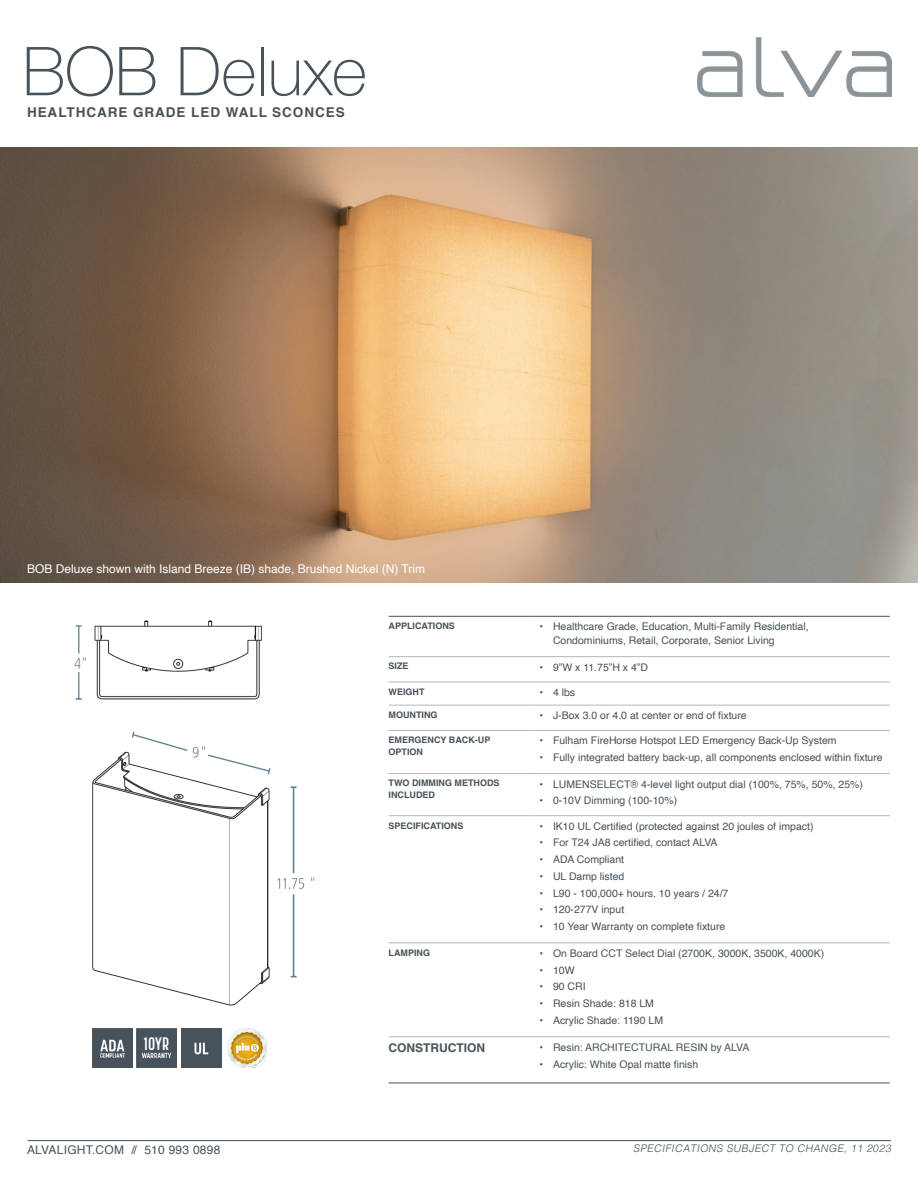
<style>
.page{position:relative;width:918px;height:1188px;background:#fff}
.page>*{position:absolute;margin:0;border:0;box-sizing:border-box;transform-origin:0 0}
.t1{font:100 67.5px "Helvetica Neue";color:#47525a}
.t2{font:700 18px "Korolev Compressed";color:#fff}
.TABLE_TEXT{font:700 13.5px "Helvetica";letter-spacing:.07em;color:#475259}
.TABLE_TEXT-2{font:12px "Helvetica";color:#fff}
.TABLE_TEXT-3{font:12px "Helvetica";letter-spacing:.02em;color:#475259}
.Table_bold_TItle_Font{font:700 12px "Helvetica";color:#475259}
.t3{font:10.5px/13.5px "Helvetica";color:#475259}
.TABLE_TEXT-4{font:italic 300 10.5px "Helvetica";color:#475259}
.TABLE_TEXT-5{font:700 9px/12px "Helvetica";color:#475259}
.Table_bold_TItle_Font-2{font:700 9px "Helvetica";color:#475259}
</style>
<div class="page">
<img style="left:0;top:147px;width:918px;height:435px">
<hr style="left:389px;top:616px;width:144px;height:1px;background:#475259">
<hr style="left:533px;top:616px;width:357px;height:1px;background:#475259">
<hr style="left:389px;top:682px;width:144px;height:1px;background:#b7b6ba">
<hr style="left:533px;top:682px;width:357px;height:1px;background:#b7b6ba">
<hr style="left:389px;top:705px;width:144px;height:1px;background:#b7b6ba">
<hr style="left:533px;top:705px;width:357px;height:1px;background:#b7b6ba">
<hr style="left:389px;top:815px;width:144px;height:1px;background:#b7b6ba">
<hr style="left:533px;top:815px;width:357px;height:1px;background:#b7b6ba">
<hr style="left:389px;top:943px;width:144px;height:1px;background:#b7b6ba">
<hr style="left:533px;top:943px;width:357px;height:1px;background:#b7b6ba">
<hr style="left:389px;top:656px;width:144px;height:1px;background:#b7b6ba">
<hr style="left:533px;top:656px;width:357px;height:1px;background:#b7b6ba">
<hr style="left:389px;top:730px;width:144px;height:1px;background:#b7b6ba">
<hr style="left:533px;top:730px;width:357px;height:1px;background:#b7b6ba">
<hr style="left:389px;top:773px;width:144px;height:1px;background:#b7b6ba">
<hr style="left:533px;top:773px;width:357px;height:1px;background:#b7b6ba">
<hr style="left:389px;top:1037px;width:144px;height:1px;background:#b7b6ba">
<hr style="left:533px;top:1037px;width:357px;height:1px;background:#b7b6ba">
<hr style="left:389px;top:1083px;width:144px;height:1px;background:#475259">
<hr style="left:533px;top:1083px;width:357px;height:1px;background:#475259">
<img style="left:93px;top:1028px;width:39px;height:40px">
<img style="left:698px;top:38px;width:194px;height:59px">
<img style="left:137px;top:1028px;width:39px;height:40px">
<div style="left:142px;top:1036px;width:28px;height:16px;background:#475259"></div>
<hr style="left:28px;top:1140px;width:863px;height:1px;background:#475259">
<img style="left:227px;top:1028px;width:40px;height:40px">
<img style="left:74px;top:620px;width:240px;height:386px">
<img style="left:182px;top:1028px;width:39px;height:40px">
<p class="t1" style="left:22px;top:20px;width:346px">BOB Deluxe</p>
<p class="TABLE_TEXT" style="left:27px;top:104px;width:319px">HEALTHCARE GRADE LED WALL SCONCES</p>
<p class="TABLE_TEXT-2" style="left:27px;top:559px;width:400px">BOB Deluxe shown with Island Breeze (IB) shade, Brushed Nickel (N) Trim</p>
<p class="t2" style="left:144px;top:1034px;width:27px">10YR</p>
<p class="TABLE_TEXT-5" style="left:389px;top:621px;width:68px">APPLICATIONS</p>
<p class="t3" style="left:553px;top:620px;width:257px;text-indent:-14px">• Healthcare Grade, Education, Multi-Family Residential,<br>Condominiums, Retail, Corporate, Senior Living</p>
<p class="TABLE_TEXT-5" style="left:389px;top:661px;width:22px">SIZE</p>
<p class="t3" style="left:540px;top:661px;width:110px">• 9”W x 11.75”H x 4”D</p>
<p class="TABLE_TEXT-5" style="left:389px;top:687px;width:37px">WEIGHT</p>
<p class="t3" style="left:540px;top:686px;width:37px">• 4 lbs</p>
<p class="TABLE_TEXT-5" style="left:389px;top:710px;width:50px">MOUNTING</p>
<p class="t3" style="left:540px;top:709px;width:209px">• J-Box 3.0 or 4.0 at center or end of fixture</p>
<p class="TABLE_TEXT-5" style="left:389px;top:735px;width:103px">EMERGENCY BACK-UP<br>OPTION</p>
<p class="t3" style="left:540px;top:734px;width:299px">• Fulham FireHorse Hotspot LED Emergency Back-Up System</p>
<p class="t3" style="left:540px;top:751px;width:345px">• Fully integrated battery back-up, all components enclosed within fixture</p>
<p class="TABLE_TEXT-5" style="left:389px;top:778px;width:112px">TWO DIMMING METHODS<br>INCLUDED</p>
<p class="t3" style="left:540px;top:777px;width:325px">• LUMENSELECT® 4-level light output dial (100%, 75%, 50%, 25%)</p>
<p class="t3" style="left:540px;top:794px;width:139px">• 0-10V Dimming (100-10%)</p>
<p class="TABLE_TEXT-5" style="left:389px;top:820px;width:76px">SPECIFICATIONS</p>
<p class="t3" style="left:540px;top:820px;width:275px">• IK10 UL Certified (protected against 20 joules of impact)</p>
<p class="t3" style="left:540px;top:836px;width:180px">• For T24 JA8 certified, contact ALVA</p>
<p class="t3" style="left:540px;top:853px;width:86px">• ADA Compliant</p>
<p class="t3" style="left:540px;top:870px;width:86px">• UL Damp listed</p>
<p class="t3" style="left:540px;top:887px;width:190px">• L90 - 100,000+ hours. 10 years / 24/7</p>
<p class="t3" style="left:540px;top:903px;width:86px">• 120-277V input</p>
<p class="t3" style="left:540px;top:920px;width:187px">• 10 Year Warranty on complete fixture</p>
<p class="Table_bold_TItle_Font-2" style="left:389px;top:947px;width:43px">LAMPING</p>
<p class="t3" style="left:540px;top:947px;width:286px">• On Board CCT Select Dial (2700K, 3000K, 3500K, 4000K)</p>
<p class="t3" style="left:540px;top:963px;width:37px">• 10W</p>
<p class="t3" style="left:540px;top:980px;width:48px">• 90 CRI</p>
<p class="t3" style="left:540px;top:997px;width:116px">• Resin Shade: 818 LM</p>
<p class="t3" style="left:540px;top:1014px;width:125px">• Acrylic Shade: 1190 LM</p>
<p class="Table_bold_TItle_Font" style="left:389px;top:1040px;width:98px">CONSTRUCTION</p>
<p class="t3" style="left:540px;top:1041px;width:211px">• Resin: ARCHITECTURAL RESIN by ALVA</p>
<p class="t3" style="left:540px;top:1057px;width:160px">• Acrylic: White Opal matte finish</p>
<p class="TABLE_TEXT-3" style="left:27px;top:1140px;width:195px">ALVALIGHT.COM // 510 993 0898</p>
<p class="TABLE_TEXT-4" style="left:633px;top:1140px;width:262px">SPECIFICATIONS SUBJECT TO CHANGE, 11 2023</p>
</div>
